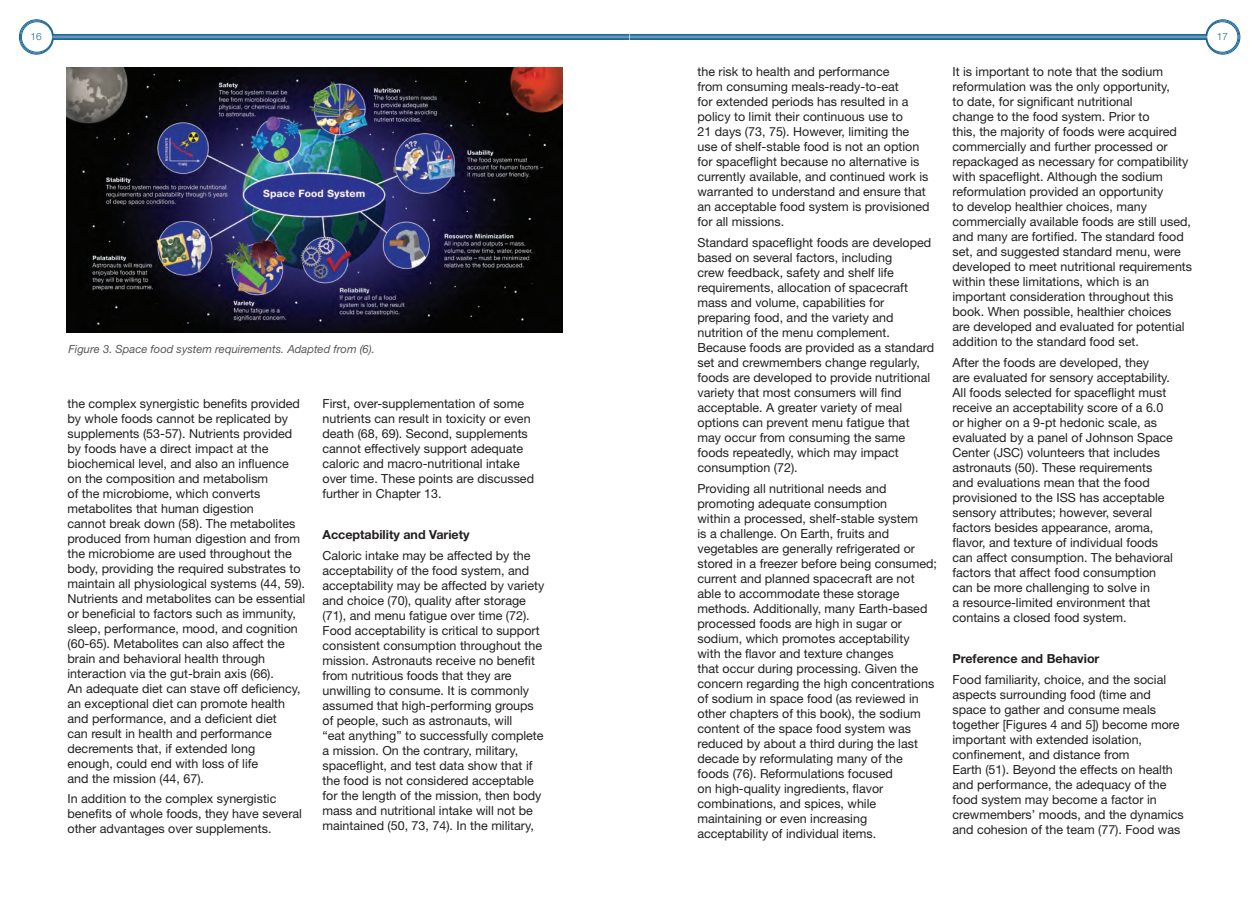
<style>
.page{position:relative;width:1260px;height:900px;background:#fff}
.page>*{position:absolute;margin:0;border:0;box-sizing:border-box;transform-origin:0 0}
.t1{font:12.5px/15px "Helvetica Neue LT Std";color:#231f20}
.t2{font:700 12.5px "Helvetica Neue LT Std";color:#231f20}
.t3{font:italic 11.25px "Helvetica Neue LT Std";color:#57585a}
.t4{font:300 10px "Helvetica Neue LT Std";color:#1a6697}
</style>
<div class="page">
<svg style="left:19px;top:19px;width:1221px;height:36px"></svg>
<div style="left:20px;top:21px;width:33px;height:32px;border:1px solid #1a6697;border-radius:16px"></div>
<div style="left:21px;top:22px;width:32px;height:30px;border:1px solid #1a6697;border-radius:15px"></div>
<img style="left:67px;top:68px;width:495px;height:264px">
<p class="t4" style="left:31px;top:31px;width:13px">16</p>
<p class="t4" style="left:1217px;top:31px;width:13px">17</p>
<p class="t3" style="left:68px;top:342px;width:308px">Figure 3. Space food system requirements. Adapted from (6).</p>
<p class="t1" style="left:68px;top:396px;width:239px">the complex synergistic benefits provided by whole foods cannot be replicated by supplements (53-57). Nutrients provided by foods have a direct impact at the biochemical level, and also an influence on the composition and metabolism<br>of the microbiome, which converts metabolites that human digestion<br>cannot break down (58). The metabolites produced from human digestion and from the microbiome are used throughout the body, providing the required substrates to maintain all physiological systems (44, 59).<br>Nutrients and metabolites can be essential or beneficial to factors such as immunity, sleep, performance, mood, and cognition (60-65). Metabolites can also affect the brain and behavioral health through interaction via the gut-brain axis (66).<br>An adequate diet can stave off deficiency, an exceptional diet can promote health and performance, and a deficient diet<br>can result in health and performance decrements that, if extended long<br>enough, could end with loss of life<br>and the mission (44, 67).</p>
<p class="t1" style="left:68px;top:791px;width:236px">In addition to the complex synergistic benefits of whole foods, they have several other advantages over supplements.</p>
<p class="t1" style="left:322px;top:396px;width:213px">First, over-supplementation of some nutrients can result in toxicity or even death (68, 69). Second, supplements cannot effectively support adequate caloric and macro-nutritional intake over time. These points are discussed further in Chapter 13.</p>
<p class="t2" style="left:322px;top:527px;width:149px">Acceptability and Variety</p>
<p class="t1" style="left:322px;top:547px;width:223px">Caloric intake may be affected by the acceptability of the food system, and acceptability may be affected by variety and choice (70), quality after storage (71), and menu fatigue over time (72).<br>Food acceptability is critical to support consistent consumption throughout the mission. Astronauts receive no benefit from nutritious foods that they are unwilling to consume. It is commonly assumed that high-performing groups of people, such as astronauts, will<br>“eat anything” to successfully complete a mission. On the contrary, military, spaceflight, and test data show that if the food is not considered acceptable for the length of the mission, then body mass and nutritional intake will not be maintained (50, 73, 74). In the military,</p>
<p class="t1" style="left:698px;top:64px;width:234px">the risk to health and performance<br>from consuming meals-ready-to-eat<br>for extended periods has resulted in a policy to limit their continuous use to<br>21 days (73, 75). However, limiting the use of shelf-stable food is not an option for spaceflight because no alternative is currently available, and continued work is warranted to understand and ensure that an acceptable food system is provisioned for all missions.</p>
<p class="t1" style="left:698px;top:235px;width:238px">Standard spaceflight foods are developed based on several factors, including<br>crew feedback, safety and shelf life requirements, allocation of spacecraft mass and volume, capabilities for preparing food, and the variety and nutrition of the menu complement.<br>Because foods are provided as a standard set and crewmembers change regularly, foods are developed to provide nutritional variety that most consumers will find acceptable. A greater variety of meal options can prevent menu fatigue that may occur from consuming the same foods repeatedly, which may impact consumption (72).</p>
<p class="t1" style="left:698px;top:481px;width:241px">Providing all nutritional needs and promoting adequate consumption<br>within a processed, shelf-stable system<br>is a challenge. On Earth, fruits and vegetables are generally refrigerated or stored in a freezer before being consumed; current and planned spacecraft are not able to accommodate these storage methods. Additionally, many Earth-based processed foods are high in sugar or sodium, which promotes acceptability<br>with the flavor and texture changes<br>that occur during processing. Given the concern regarding the high concentrations of sodium in space food (as reviewed in other chapters of this book), the sodium content of the space food system was reduced by about a third during the last decade by reformulating many of the foods (76). Reformulations focused<br>on high-quality ingredients, flavor combinations, and spices, while maintaining or even increasing acceptability of individual items.</p>
<p class="t1" style="left:952px;top:64px;width:241px">It is important to note that the sodium reformulation was the only opportunity,<br>to date, for significant nutritional<br>change to the food system. Prior to<br>this, the majority of foods were acquired commercially and further processed or repackaged as necessary for compatibility with spaceflight. Although the sodium reformulation provided an opportunity<br>to develop healthier choices, many commercially available foods are still used, and many are fortified. The standard food set, and suggested standard menu, were developed to meet nutritional requirements within these limitations, which is an important consideration throughout this book. When possible, healthier choices<br>are developed and evaluated for potential addition to the standard food set.</p>
<p class="t1" style="left:952px;top:355px;width:222px">After the foods are developed, they<br>are evaluated for sensory acceptability.<br>All foods selected for spaceflight must receive an acceptability score of a 6.0 or higher on a 9-pt hedonic scale, as evaluated by a panel of Johnson Space Center (JSC) volunteers that includes astronauts (50). These requirements and evaluations mean that the food provisioned to the ISS has acceptable sensory attributes; however, several factors besides appearance, aroma, flavor, and texture of individual foods can affect consumption. The behavioral factors that affect food consumption can be more challenging to solve in<br>a resource-limited environment that contains a closed food system.</p>
<p class="t2" style="left:952px;top:651px;width:149px">Preference and Behavior</p>
<p class="t1" style="left:952px;top:672px;width:233px">Food familiarity, choice, and the social aspects surrounding food (time and space to gather and consume meals together [Figures 4 and 5]) become more important with extended isolation, confinement, and distance from<br>Earth (51). Beyond the effects on health and performance, the adequacy of the food system may become a factor in crewmembers’ moods, and the dynamics and cohesion of the team (77). Food was</p>
</div>
